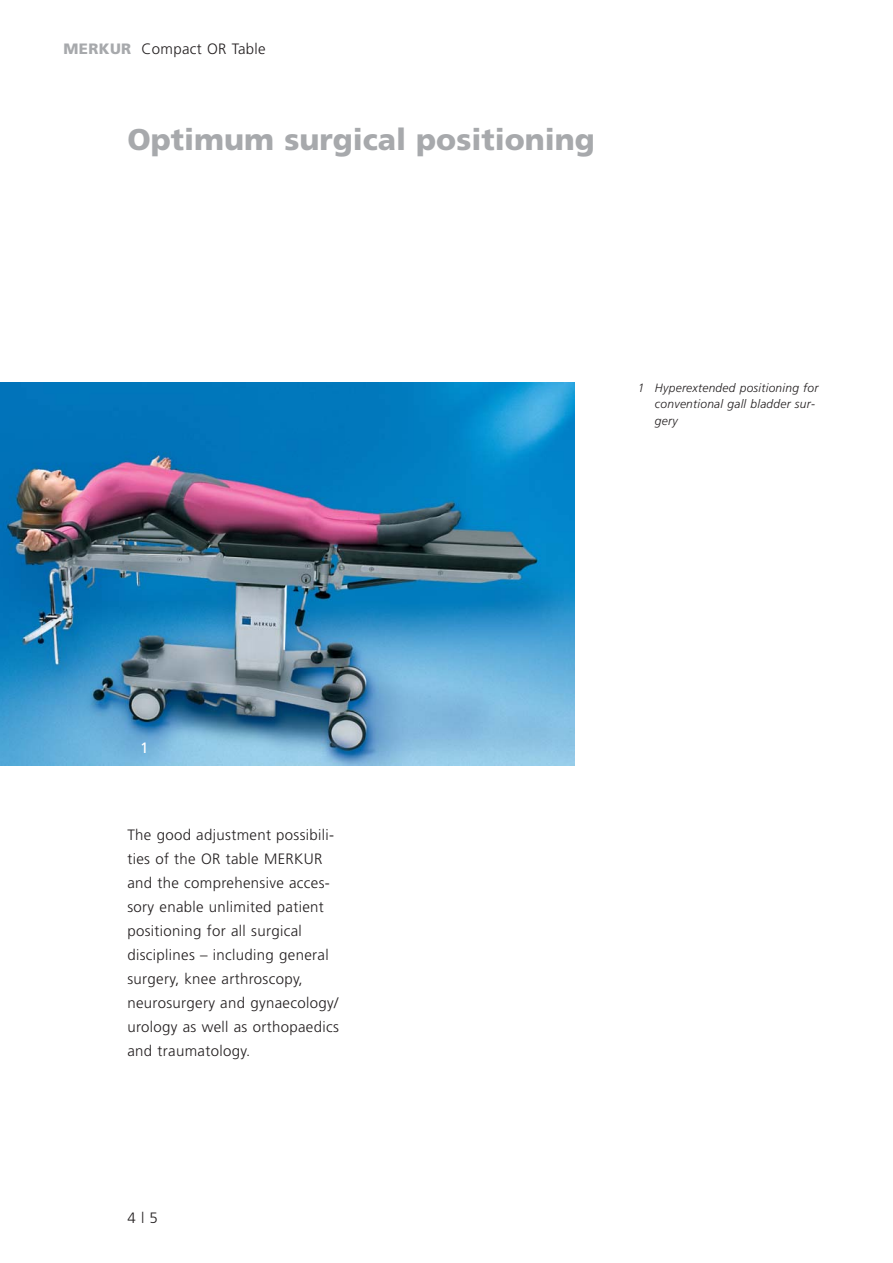
<style>
.page{position:relative;width:893px;height:1263px;background:#fff}
.page>*{position:absolute;margin:0;border:0;box-sizing:border-box;transform-origin:0 0}
.t1{font:900 30px "Frutiger LT";color:#a7a9ac}
.t2{font:300 15px/24px "Frutiger LT";letter-spacing:.02em;color:#231f20}
.t3{font:15px "Frutiger LT";color:#fff}
.t4{font:italic 300 12px/16.5px "Frutiger LT";letter-spacing:.02em;color:#231f20}
.s1{font-weight:900;color:#a7a9ac}
</style>
<div class="page">
<img style="left:0;top:383px;width:574px;height:382px">
<p class="t2" style="left:64px;top:37px;width:204px"><span class="s1">MERKUR</span> Compact OR Table</p>
<h1 class="t1" style="left:127px;top:127px;width:469px">Optimum surgical positioning</h1>
<p class="t4" style="left:655px;top:380px;width:165px;text-indent:-17px">1 Hyperextended positioning for conventional gall bladder sur&shy;gery</p>
<p class="t3" style="left:140px;top:742px;width:10px">1</p>
<p class="t2" style="left:127px;top:824px;width:213px">The good adjustment possibili&shy;ties of the OR table MERKUR and the comprehensive acces&shy;sory enable unlimited patient positioning for all surgical disciplines – including general surgery, knee arthroscopy, neurosurgery and gynaecology/ urology as well as orthopaedics and traumatology.</p>
<p class="t2" style="left:127px;top:1207px;width:32px">4 l 5</p>
</div>
